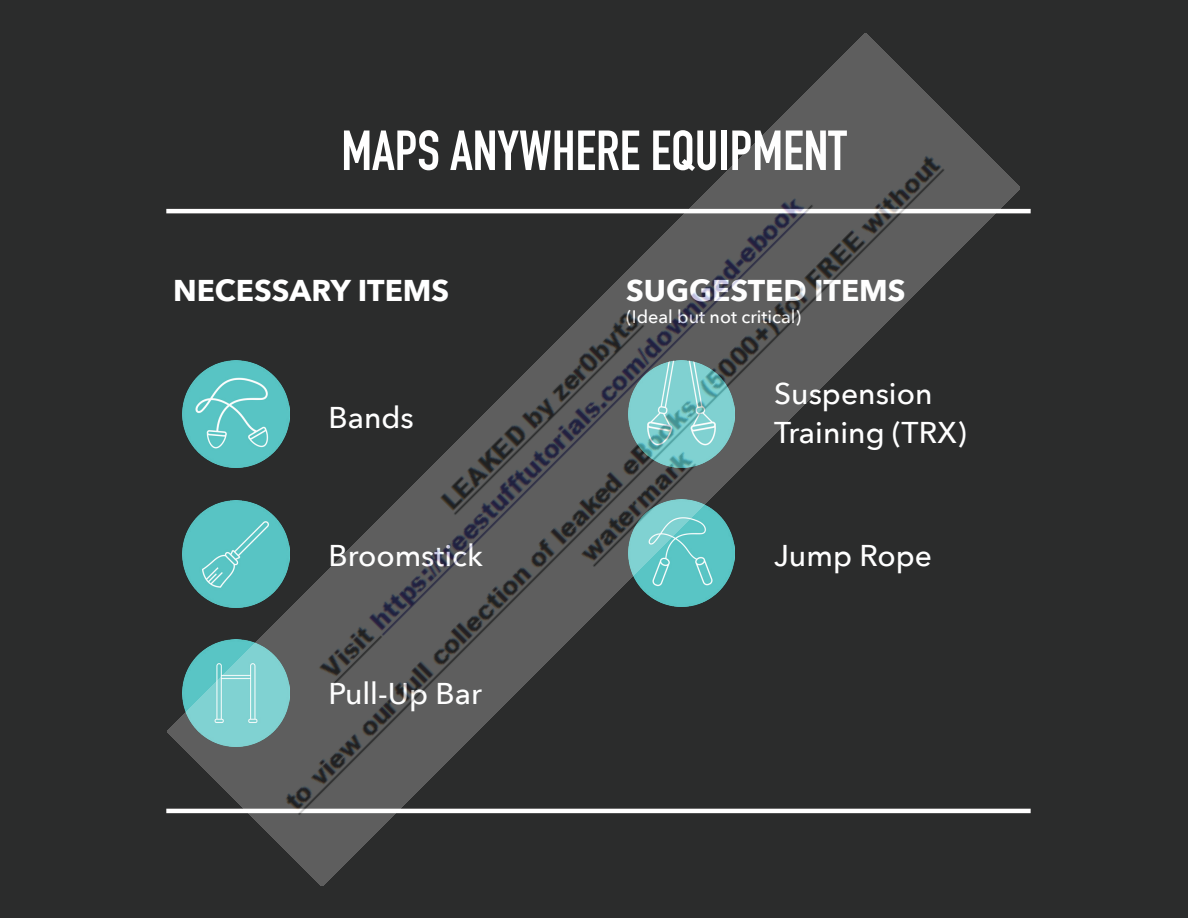
<style>
.page{position:relative;width:1188px;height:918px;background:#2b2c2c}
.page>*{position:absolute;margin:0;border:0;box-sizing:border-box;transform-origin:0 0}
.t1{font:700 55.5px "DIN Condensed";color:#fff}
.t2{font:500 30px/39px "Avenir Next";color:#fff}
.t3{font:700 30px "Avenir Next";color:#fff}
.t4{font:500 18px "Avenir Next";color:#fff}
</style>
<div class="page">
<img style="left:168px;top:33px;width:852px;height:852px">
<h1 class="t1" style="left:341px;top:113px;width:507px">MAPS ANYWHERE EQUIPMENT</h1>
<p class="t3" style="left:173px;top:264px;width:278px">NECESSARY ITEMS</p>
<p class="t3" style="left:626px;top:264px;width:281px">SUGGESTED ITEMS</p>
<p class="t4" style="left:626px;top:302px;width:176px">(Ideal but not critical)</p>
<p class="t2" style="left:328px;top:397px;width:87px">Bands</p>
<p class="t2" style="left:328px;top:535px;width:156px">Broomstick</p>
<p class="t2" style="left:328px;top:673px;width:155px">Pull-Up Bar</p>
<p class="t2" style="left:774px;top:373px;width:194px">Suspension<br>Training (TRX)</p>
<p class="t2" style="left:774px;top:535px;width:160px">Jump Rope</p>
</div>
